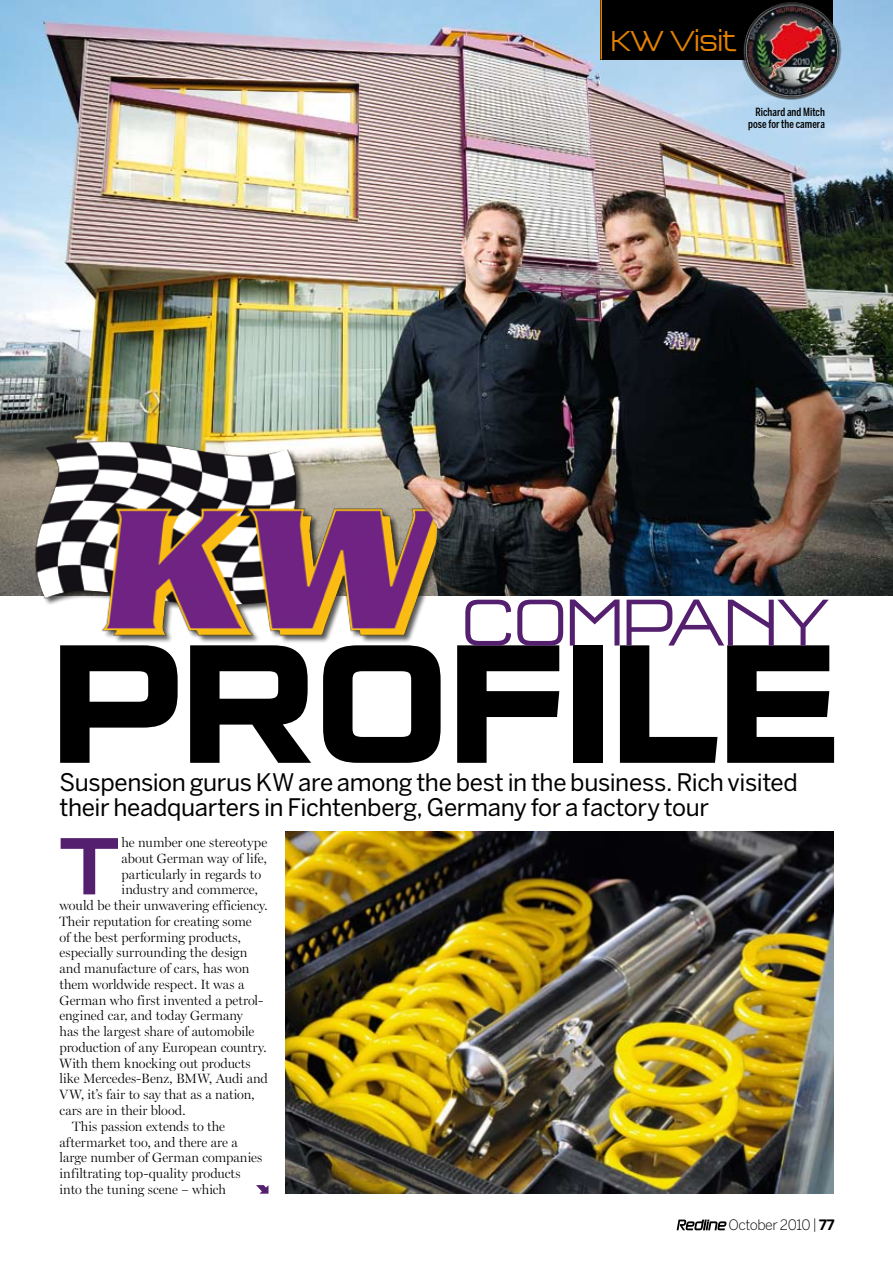
<style>
.page{position:relative;width:893px;height:1263px;background:#fff}
.page>*{position:absolute;margin:0;border:0;box-sizing:border-box;transform-origin:0 0}
.t1{font:700 176.1px "Q Type Square";letter-spacing:-.095em;color:#000}
.t2{font:500 84.3px "Q Type Square";color:#541f6e}
.t3{font:300 68.7px "Q Type Square";letter-spacing:-.095em;color:#541f6e}
.t4{font:300 30px "Q Type Square";letter-spacing:-.08em;color:#e28100}
.t5{font:24px "Benton Sans";letter-spacing:-.015em;color:#000}
.t6{font:300 14.25px "Benton Sans";letter-spacing:-.035em;color:#000}
.t7{font:300 13.5px "Miller Display";color:#000}
.t8{font:500 11.25px/12.8px "Benton Sans Comp";letter-spacing:.005em;color:#000;text-align:right}
.s1{font-weight:700}
</style>
<div class="page">
<img style="left:0;top:0;width:893px;height:595px">
<div style="left:36px;top:441px;width:422px;height:203px;background:#000;opacity:.65"></div>
<img style="left:32px;top:439px;width:421px;height:200px">
<img style="left:285px;top:831px;width:548px;height:363px">
<svg style="left:677px;top:1219px;width:50px;height:11px"></svg>
<div style="left:601px;top:0;width:232px;height:60px;background:#000"></div>
<img style="left:736px;top:0;width:113px;height:107px">
<hr style="left:600px;top:0;width:2px;height:60px;background:#e28100">
<svg style="left:256px;top:1185px;width:12px;height:9px"></svg>
<img style="left:349px;top:422px;width:214px;height:173px">
<h3 class="t4" style="left:609px;top:23px;width:129px">KW Visit</h3>
<p class="t8" style="left:748px;top:105px;width:78px">Richard and Mitch pose for the camera</p>
<h3 class="t3" style="left:459px;top:581px;width:372px">COMPANY</h3>
<h1 class="t1" style="left:43px;top:598px;width:805px">PROFILE</h1>
<h3 class="t5" style="left:60px;top:793px;width:651px">their headquarters in Fichtenberg, Germany for a factory tour</h3>
<h2 class="t2" style="left:60px;top:815px;width:61px">T</h2>
<p class="t7" style="left:122px;top:834px;width:147px">he number one stereotype</p>
<h3 class="t5" style="left:60px;top:768px;width:740px">Suspension gurus KW are among the best in the business. Rich visited</h3>
<p class="t7" style="left:122px;top:850px;width:147px">about German way of life,</p>
<p class="t7" style="left:122px;top:866px;width:141px">particularly in regards to</p>
<p class="t7" style="left:122px;top:882px;width:138px">industry and commerce,</p>
<p class="t7" style="left:60px;top:897px;width:210px">would be their unwavering efficiency.</p>
<p class="t7" style="left:60px;top:913px;width:194px">Their reputation for creating some</p>
<p class="t7" style="left:60px;top:929px;width:183px">of the best performing products,</p>
<p class="t7" style="left:60px;top:945px;width:189px">especially surrounding the design</p>
<p class="t7" style="left:60px;top:960px;width:191px">and manufacture of cars, has won</p>
<p class="t7" style="left:60px;top:976px;width:186px">them worldwide respect. It was a</p>
<p class="t7" style="left:60px;top:992px;width:205px">German who first invented a petrol-</p>
<p class="t7" style="left:60px;top:1008px;width:185px">engined car, and today Germany</p>
<p class="t7" style="left:60px;top:1023px;width:196px">has the largest share of automobile</p>
<p class="t7" style="left:60px;top:1039px;width:208px">production of any European country.</p>
<p class="t7" style="left:60px;top:1055px;width:193px">With them knocking out products</p>
<p class="t7" style="left:60px;top:1071px;width:210px">like Mercedes-Benz, BMW, Audi and</p>
<p class="t7" style="left:60px;top:1086px;width:196px">VW, it’s fair to say that as a nation,</p>
<p class="t7" style="left:60px;top:1102px;width:127px">cars are in their blood.</p>
<p class="t7" style="left:72px;top:1118px;width:154px">This passion extends to the</p>
<p class="t7" style="left:60px;top:1134px;width:180px">aftermarket too, and there are a</p>
<p class="t7" style="left:60px;top:1149px;width:204px">large number of German companies</p>
<p class="t7" style="left:60px;top:1165px;width:182px">infiltrating top-quality products</p>
<p class="t7" style="left:60px;top:1181px;width:168px">into the tuning scene – which</p>
<p class="t6" style="left:728px;top:1217px;width:108px">October 2010 | <span class="s1">77</span></p>
</div>
